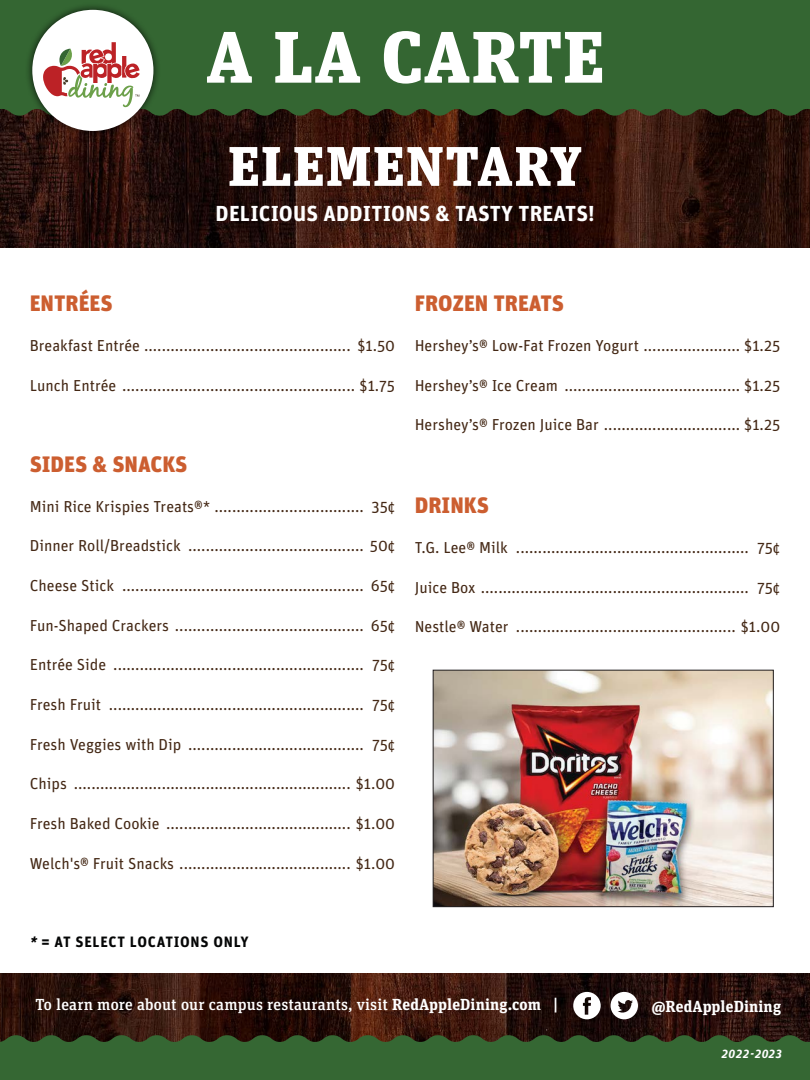
<style>
.page{position:relative;width:810px;height:1080px;background:#fff}
.page>*{position:absolute;margin:0;border:0;box-sizing:border-box;transform-origin:0 0}
.A_La_Carte{font:900 72.75px "Unit Slab Pro";letter-spacing:.015em;color:#fff}
.School_Header{font:900 55.69px "Unit Slab Pro";letter-spacing:.03em;color:#fff}
.Food_Item_Header{font:900 22.31px "Unit Pro";color:#cc5e30}
.School_Header_subjec{font:700 21.69px "Unit Pro";letter-spacing:.01em;color:#fff}
.Social_info{font:500 16px "Unit Slab Pro";letter-spacing:.01em;color:#fff}
.Social{font:700 16px "Unit Slab Pro";letter-spacing:.01em;color:#fff}
.Food_Items{font:15.88px "Unit Pro";color:#442815}
.Year{font:700 15px "Unit Pro";letter-spacing:.05em;color:#050606}
.Year-2{font:italic 700 11.88px "Unit Pro";letter-spacing:.04em;color:#fff}
.s1{font-style:italic;color:#000}
.s2{font-weight:700}
</style>
<div class="page">
<img style="left:0;top:116px;width:810px;height:131px">
<div style="left:0;top:0;width:810px;height:116px;background:#346632"></div>
<img style="left:0;top:973px;width:810px;height:62px">
<svg style="left:0;top:1035px;width:810px;height:45px;background:#34602f"></svg>
<img style="left:435px;top:672px;width:337px;height:233px">
<div style="left:433px;top:670px;width:341px;height:237px;border:1px solid #221f20"></div>
<div style="left:24px;top:2px;width:137px;height:137px;background:#000;opacity:.75"></div>
<div style="left:32px;top:10px;width:121px;height:121px;background:#fff;border-radius:50%"></div>
<svg style="left:43px;top:42px;width:97px;height:65px"></svg>
<svg style="left:573px;top:992px;width:28px;height:27px"></svg>
<svg style="left:611px;top:992px;width:27px;height:27px"></svg>
<h1 class="A_La_Carte" style="left:206px;top:2px;width:400px">A LA CARTE</h1>
<h2 class="School_Header" style="left:228px;top:124px;width:355px">ELEMENTARY</h2>
<h3 class="School_Header_subjec" style="left:216px;top:198px;width:380px">DELICIOUS ADDITIONS &amp; TASTY TREATS!</h3>
<h4 class="Food_Item_Header" style="left:30px;top:287px;width:84px">ENTRÉES</h4>
<p class="Food_Items" style="left:30px;top:334px;width:367px">Breakfast Entrée ............................................... $1.50</p>
<p class="Food_Items" style="left:30px;top:374px;width:367px">Lunch Entrée ..................................................... $1.75</p>
<h4 class="Food_Item_Header" style="left:30px;top:447px;width:159px">SIDES &amp; SNACKS</h4>
<p class="Food_Items" style="left:30px;top:495px;width:367px">Mini Rice Krispies Treats®* .................................. 35¢</p>
<p class="Food_Items" style="left:30px;top:535px;width:367px">Dinner Roll/Breadstick ........................................ 50¢</p>
<p class="Food_Items" style="left:30px;top:574px;width:367px">Cheese Stick ....................................................... 65¢</p>
<p class="Food_Items" style="left:30px;top:614px;width:367px">Fun-Shaped Crackers ........................................... 65¢</p>
<p class="Food_Items" style="left:30px;top:654px;width:367px">Entrée Side ......................................................... 75¢</p>
<p class="Food_Items" style="left:30px;top:693px;width:367px">Fresh Fruit .......................................................... 75¢</p>
<p class="Food_Items" style="left:30px;top:733px;width:367px">Fresh Veggies with Dip ........................................ 75¢</p>
<p class="Food_Items" style="left:30px;top:773px;width:367px">Chips ............................................................... $1.00</p>
<p class="Food_Items" style="left:30px;top:812px;width:367px">Fresh Baked Cookie .......................................... $1.00</p>
<p class="Food_Items" style="left:30px;top:852px;width:367px">Welch's® Fruit Snacks ....................................... $1.00</p>
<h4 class="Food_Item_Header" style="left:415px;top:287px;width:151px">FROZEN TREATS</h4>
<p class="Food_Items" style="left:415px;top:334px;width:367px">Hershey’s® Low-Fat Frozen Yogurt ...................... $1.25</p>
<p class="Food_Items" style="left:415px;top:374px;width:367px">Hershey’s® Ice Cream ........................................ $1.25</p>
<p class="Food_Items" style="left:415px;top:414px;width:367px">Hershey’s® Frozen Juice Bar ............................... $1.25</p>
<h4 class="Food_Item_Header" style="left:415px;top:489px;width:76px">DRINKS</h4>
<p class="Food_Items" style="left:415px;top:536px;width:367px">T.G. Lee® Milk ..................................................... 75¢</p>
<p class="Food_Items" style="left:415px;top:576px;width:367px">Juice Box ............................................................. 75¢</p>
<p class="Food_Items" style="left:415px;top:616px;width:367px">Nestle® Water .................................................. $1.00</p>
<p class="Year" style="left:30px;top:930px;width:221px"><span class="s1">*</span> = AT SELECT LOCATIONS ONLY</p>
<p class="Social_info" style="left:35px;top:994px;width:524px">To learn more about our campus restaurants, visit <span class="s2">RedAppleDining.com |</span></p>
<p class="Social" style="left:652px;top:995px;width:131px">@RedAppleDining</p>
<p class="Year-2" style="left:722px;top:1045px;width:62px">2022-2023</p>
</div>
